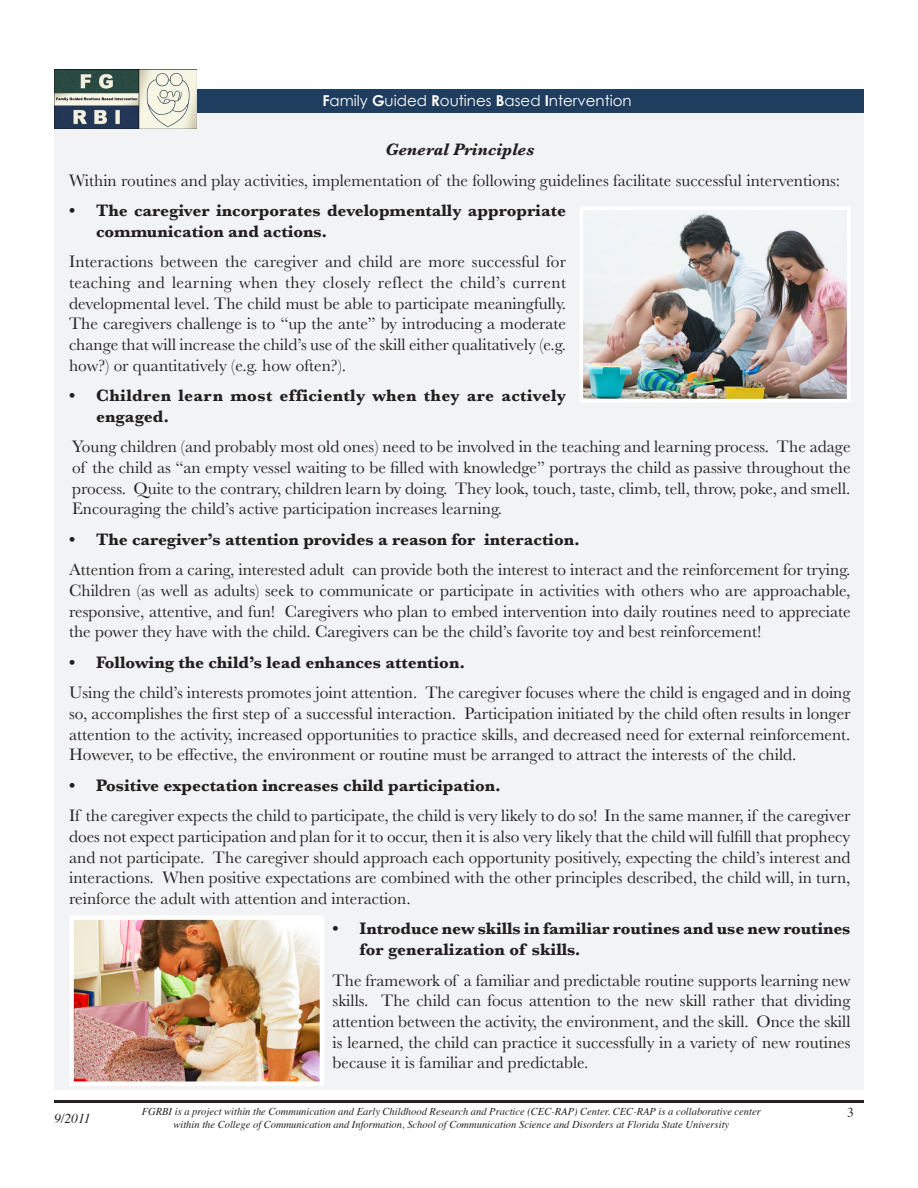
<style>
.page{position:relative;width:918px;height:1188px;background:#fff}
.page>*{position:absolute;margin:0;border:0;box-sizing:border-box;transform-origin:0 0}
.t1{font:17.25px/20.7px "Baskerville";color:#231f20;text-align:justify}
.t2{font:700 17.25px/20.7px "Baskerville";color:#231f20}
.t3{font:700 17.25px/20.7px "Baskerville";letter-spacing:.02em;color:#231f20}
.t4{font:italic 700 17.25px "Baskerville";color:#231f20}
.t5{font:15px "Century Gothic";color:#fff}
.t6{font:italic 13.5px "Times";color:#231f20}
.t7{font:13.5px "Times";color:#231f20}
.t8{font:italic 10.5px "Times";color:#231f20}
.s1{font-weight:700}
</style>
<div class="page">
<hr style="left:54px;top:1100px;width:810px;height:3px;background:#231f20">
<div style="left:54px;top:112px;width:810px;height:978px;background:#f2f3f4"></div>
<div style="left:70px;top:89px;width:794px;height:23px;background:#1e3d5f"></div>
<img style="left:54px;top:70px;width:143px;height:58px">
<img style="left:74px;top:920px;width:245px;height:161px">
<div style="left:69px;top:915px;width:255px;height:171px;border:4px solid #fff"></div>
<img style="left:585px;top:214px;width:261px;height:183px">
<div style="left:580px;top:206px;width:271px;height:196px;border:4px solid #fff"></div>
<p class="t5" style="left:322px;top:92px;width:311px"><span class="s1">F</span>amily <span class="s1">G</span>uided <span class="s1">R</span>outines <span class="s1">B</span>ased <span class="s1">I</span>ntervention</p>
<p class="t4" style="left:385px;top:138px;width:151px">General Principles</p>
<p class="t1" style="left:69px;top:170px;width:773px">Within routines and play activities, implementation of the following guidelines facilitate successful interventions:</p>
<p class="t2" style="left:96px;top:200px;width:471px;text-indent:-27px">• The caregiver incorporates developmentally appropriate communication and actions.</p>
<p class="t1" style="left:69px;top:252px;width:498px">Interactions between the caregiver and child are more successful for teaching and learning when they closely reflect the child’s current developmental level. The child must be able to participate meaningfully.<br>The caregivers challenge is to “up the ante” by introducing a moderate change that will increase the child’s use of the skill either qualitatively (e.g. how?) or quantitatively (e.g. how often?).</p>
<p class="t3" style="left:96px;top:385px;width:471px;text-indent:-27px">• Children learn most efficiently when they are actively engaged.</p>
<p class="t1" style="left:72px;top:437px;width:780px">Young children (and probably most old ones) need to be involved in the teaching and learning process. The adage of the child as “an empty vessel waiting to be filled with knowledge” portrays the child as passive throughout the process. Quite to the contrary, children learn by doing. They look, touch, taste, climb, tell, throw, poke, and smell.<br>Encouraging the child’s active participation increases learning.</p>
<p class="t2" style="left:69px;top:529px;width:512px">• The caregiver’s attention provides a reason for interaction.</p>
<p class="t1" style="left:69px;top:560px;width:783px">Attention from a caring, interested adult can provide both the interest to interact and the reinforcement for trying.<br>Children (as well as adults) seek to communicate or participate in activities with others who are approachable, responsive, attentive, and fun! Caregivers who plan to embed intervention into daily routines need to appreciate the power they have with the child. Caregivers can be the child’s favorite toy and best reinforcement!</p>
<p class="t2" style="left:69px;top:652px;width:398px">• Following the child’s lead enhances attention.</p>
<p class="t1" style="left:69px;top:683px;width:783px">Using the child’s interests promotes joint attention. The caregiver focuses where the child is engaged and in doing so, accomplishes the first step of a successful interaction. Participation initiated by the child often results in longer attention to the activity, increased opportunities to practice skills, and decreased need for external reinforcement.<br>However, to be effective, the environment or routine must be arranged to attract the interests of the child.</p>
<p class="t2" style="left:69px;top:775px;width:433px">• Positive expectation increases child participation.</p>
<p class="t1" style="left:69px;top:805px;width:783px">If the caregiver expects the child to participate, the child is very likely to do so! In the same manner, if the caregiver does not expect participation and plan for it to occur, then it is also very likely that the child will fulfill that prophecy and not participate. The caregiver should approach each opportunity positively, expecting the child’s interest and interactions. When positive expectations are combined with the other principles described, the child will, in turn, reinforce the adult with attention and interaction.</p>
<p class="t2" style="left:360px;top:919px;width:492px;text-indent:-27px">• Introduce new skills in familiar routines and use new routines for generalization of skills.</p>
<p class="t1" style="left:333px;top:970px;width:519px">The framework of a familiar and predictable routine supports learning new skills. The child can focus attention to the new skill rather that dividing attention between the activity, the environment, and the skill. Once the skill is learned, the child can practice it successfully in a variety of new routines because it is familiar and predictable.</p>
<p class="t6" style="left:54px;top:1107px;width:38px">9/2011</p>
<p class="t8" style="left:142px;top:1102px;width:621px">FGRBI is a project within the Communication and Early Childhood Research and Practice (CEC-RAP) Center. CEC-RAP is a collaborative center</p>
<p class="t7" style="left:847px;top:1100px;width:8px">3</p>
<p class="t8" style="left:173px;top:1115px;width:557px">within the College of Communication and Information, School of Communication Science and Disorders at Florida State University</p>
</div>
